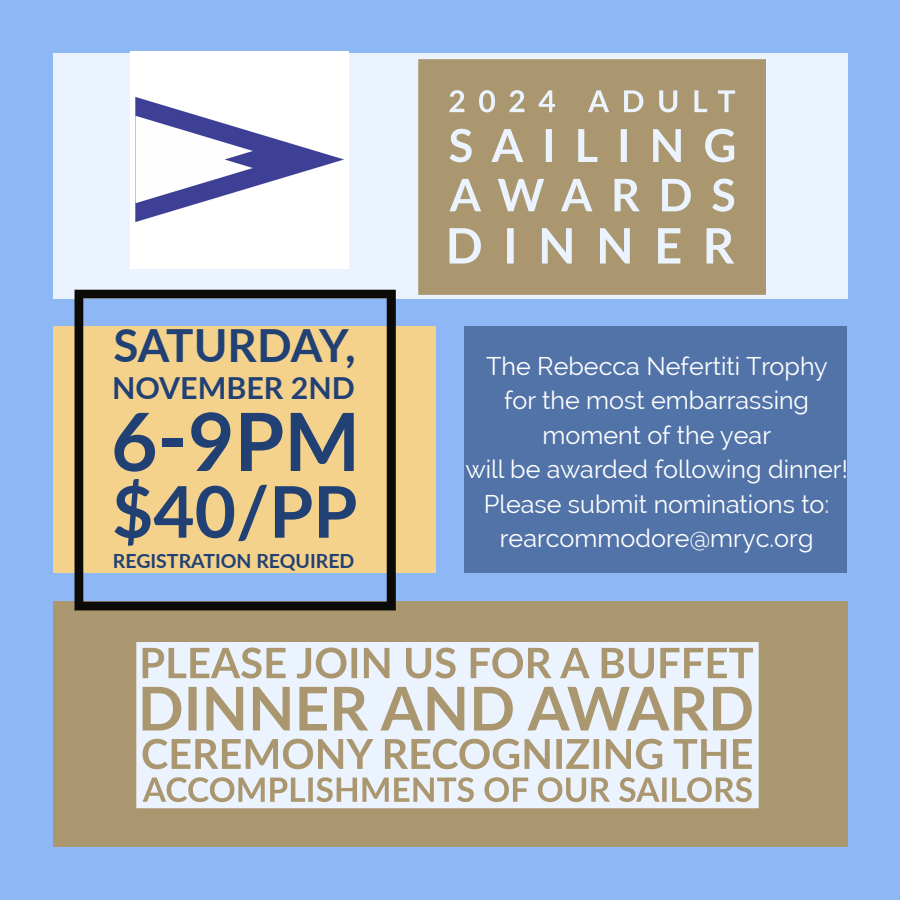
<style>
.page{position:relative;width:900px;height:900px;background:#8eb7f5}
.page>*{position:absolute;margin:0;border:0;box-sizing:border-box;transform-origin:0 0}
.t1{font:700 80.4px "Lato";color:#214175}
.t2{font:700 71.2px "Lato";color:#214175}
.t3{font:700 45.7px "Lato";letter-spacing:-.015em;color:#214175}
.t4{font:700 30.4px "Lato";color:#214175}
.t5{font:25.1px/34.4px "Raleway";color:#fff;text-align:center}
.t6{font:700 19.5px "Lato";color:#214175}
</style>
<div class="page">
<div style="left:53px;top:602px;width:794px;height:245px;background:#ab976f"></div>
<div style="left:464px;top:327px;width:383px;height:246px;background:#5173a8"></div>
<div style="left:53px;top:327px;width:383px;height:246px;background:#f5d28c"></div>
<div style="left:53px;top:53px;width:794px;height:245px;background:#ebf3ff"></div>
<img style="left:131px;top:51px;width:218px;height:218px">
<svg style="left:418px;top:59px;width:348px;height:236px;fill:#ab976f"></svg>
<svg style="left:136px;top:642px;width:623px;height:166px;fill:#ebf3ff"></svg>
<svg style="left:75px;top:290px;width:321px;height:320px"></svg>
<h3 class="t3" style="left:113px;top:312px;width:244px">SATURDAY,</h3>
<p class="t4" style="left:112px;top:366px;width:244px">NOVEMBER 2ND</p>
<h1 class="t1" style="left:111px;top:383px;width:251px">6-9PM</h1>
<h2 class="t2" style="left:112px;top:459px;width:247px">$40/PP</h2>
<p class="t6" style="left:113px;top:546px;width:243px">REGISTRATION REQUIRED</p>
<p class="t5" style="left:465px;top:349px;width:384px">The Rebecca Nefertiti Trophy<br>for the most embarrassing moment of the year<br>will be awarded following dinner!<br>Please submit nominations to: rearcommodore@mryc.org</p>
</div>
